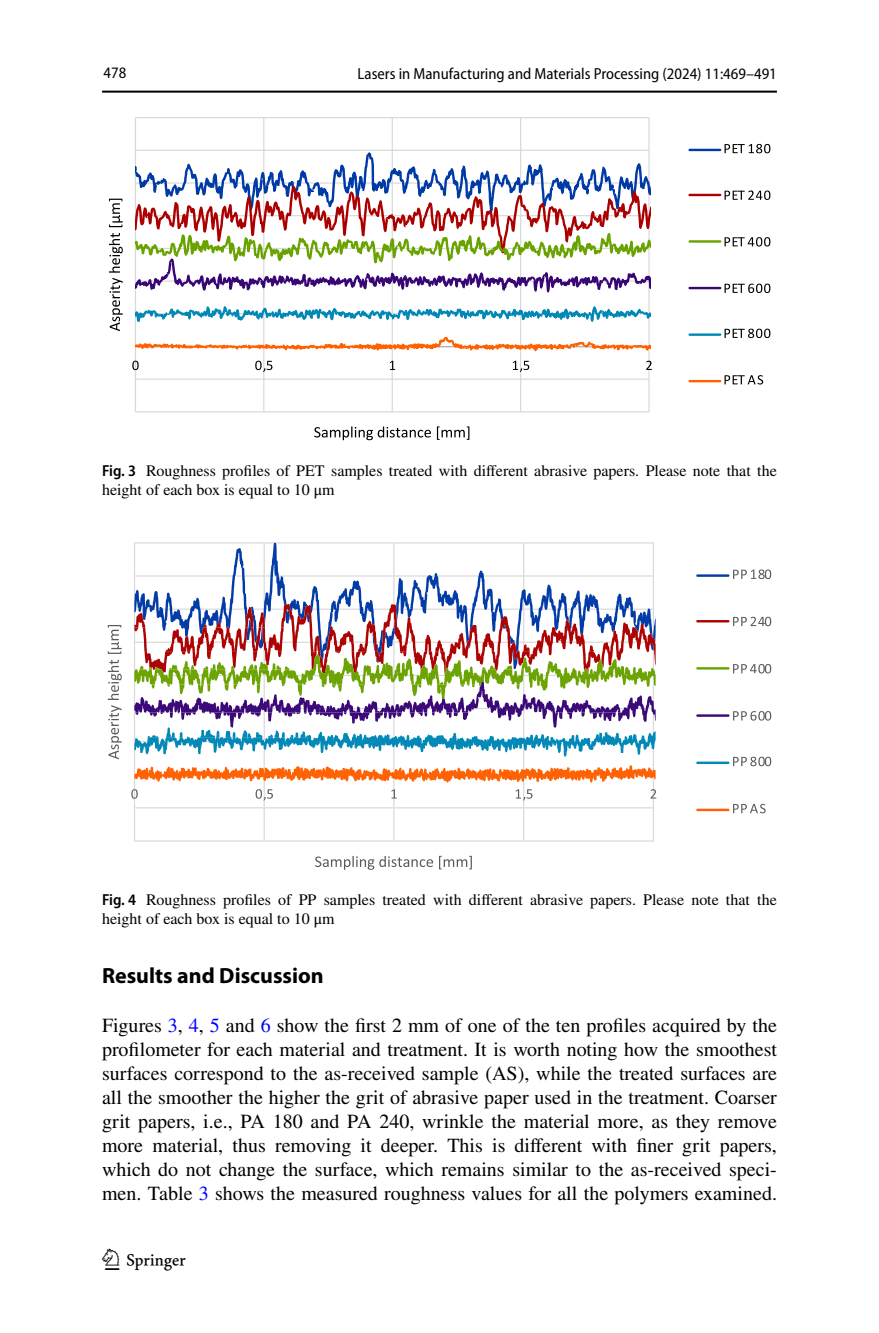
<style>
.page{position:relative;width:879px;height:1333px;background:#fff}
.page>*{position:absolute;margin:0;border:0;box-sizing:border-box;transform-origin:0 0}
.t1{font:30px "Springnew Regular 4";color:#000}
.t2{font:700 22px "Myriad Pro";color:#000}
.t3{font:20px/24px "STIX";color:#000;text-align:justify}
.t4{font:16px/19px "STIX";color:#000}
.t5{font:semi-condensed 16px "Myriad Pro";color:#000}
.s1{font-family:"Myriad Pro";font-weight:600;font-stretch:semi-condensed}
.s2{color:#00f}
</style>
<div class="page">
<hr style="left:102px;top:91px;width:675px;height:2px;background:#000">
<hr style="left:135px;top:411px;width:514px;height:1px;background:#d9d9d9">
<hr style="left:135px;top:378px;width:514px;height:2px;background:#d9d9d9">
<hr style="left:135px;top:117px;width:514px;height:1px;background:#d9d9d9">
<hr style="left:135px;top:118px;width:1px;height:294px;background:#d9d9d9">
<hr style="left:263px;top:118px;width:1px;height:294px;background:#d9d9d9">
<hr style="left:392px;top:118px;width:1px;height:294px;background:#d9d9d9">
<hr style="left:520px;top:118px;width:1px;height:294px;background:#d9d9d9">
<hr style="left:648px;top:118px;width:1px;height:294px;background:#d9d9d9">
<svg style="left:135px;top:139px;width:515px;height:155px"></svg>
<svg style="left:135px;top:305px;width:515px;height:22px"></svg>
<svg style="left:135px;top:336px;width:515px;height:15px"></svg>
<svg style="left:132px;top:360px;width:7px;height:10px"></svg>
<svg style="left:255px;top:360px;width:17px;height:12px"></svg>
<svg style="left:390px;top:361px;width:5px;height:9px"></svg>
<svg style="left:513px;top:361px;width:16px;height:11px"></svg>
<svg style="left:646px;top:360px;width:6px;height:10px"></svg>
<svg style="left:109px;top:233px;width:14px;height:98px"></svg>
<svg style="left:109px;top:199px;width:14px;height:28px"></svg>
<svg style="left:314px;top:426px;width:117px;height:14px"></svg>
<svg style="left:437px;top:426px;width:32px;height:14px"></svg>
<hr style="left:689px;top:149px;width:31px;height:2px;background:#003aa6">
<svg style="left:724px;top:144px;width:46px;height:9px"></svg>
<hr style="left:689px;top:194px;width:31px;height:2px;background:#ac0000">
<svg style="left:724px;top:190px;width:46px;height:10px"></svg>
<hr style="left:689px;top:240px;width:31px;height:3px;background:#69a300">
<svg style="left:724px;top:237px;width:46px;height:9px"></svg>
<hr style="left:689px;top:287px;width:31px;height:2px;background:#390676">
<svg style="left:724px;top:283px;width:46px;height:10px"></svg>
<hr style="left:689px;top:333px;width:31px;height:3px;background:#0088b6">
<svg style="left:724px;top:328px;width:46px;height:10px"></svg>
<hr style="left:689px;top:380px;width:31px;height:2px;background:#ff6000">
<svg style="left:724px;top:375px;width:39px;height:9px"></svg>
<svg style="left:132px;top:797px;width:634px;height:66px"></svg>
<svg style="left:134px;top:782px;width:520px;height:59px"></svg>
<svg style="left:131px;top:789px;width:7px;height:9px"></svg>
<svg style="left:256px;top:789px;width:17px;height:11px"></svg>
<svg style="left:391px;top:789px;width:6px;height:9px"></svg>
<svg style="left:516px;top:789px;width:16px;height:11px"></svg>
<svg style="left:650px;top:789px;width:6px;height:9px"></svg>
<svg style="left:315px;top:855px;width:118px;height:14px"></svg>
<svg style="left:439px;top:855px;width:33px;height:14px"></svg>
<svg style="left:108px;top:542px;width:663px;height:240px"></svg>
<hr style="left:696px;top:808px;width:33px;height:3px;background:#ff6203">
<svg style="left:733px;top:803px;width:32px;height:10px"></svg>
<p class="t5" style="left:103px;top:64px;width:24px">478</p>
<p class="t5" style="left:358px;top:65px;width:421px">Lasers in Manufacturing and Materials Processing (2024) 11:469–491</p>
<p class="t4" style="left:102px;top:462px;width:676px"><span class="s1">Fig. 3</span> Roughness profiles of PET samples treated with different abrasive papers. Please note that the height of each box is equal to 10 μm</p>
<p class="t4" style="left:102px;top:890px;width:676px"><span class="s1">Fig. 4</span> Roughness profiles of PP samples treated with different abrasive papers. Please note that the height of each box is equal to 10 μm</p>
<p class="t2" style="left:102px;top:961px;width:223px">Results and Discussion</p>
<p class="t3" style="left:102px;top:1014px;width:676px">Figures <span class="s2">3</span>, <span class="s2">4</span>, <span class="s2">5</span> and <span class="s2">6</span> show the first 2 mm of one of the ten profiles acquired by the profilometer for each material and treatment. It is worth noting how the smoothest surfaces correspond to the as-received sample (AS), while the treated surfaces are all the smoother the higher the grit of abrasive paper used in the treatment. Coarser grit papers, i.e., PA 180 and PA 240, wrinkle the material more, as they remove more material, thus removing it deeper. This is different with finer grit papers, which do not change the surface, which remains similar to the as-received speci&shy;men. Table <span class="s2">3</span> shows the measured roughness values for all the polymers examined.</p>
<h1 class="t1" style="left:105px;top:1248px;width:83px">1 3</h1>
</div>
